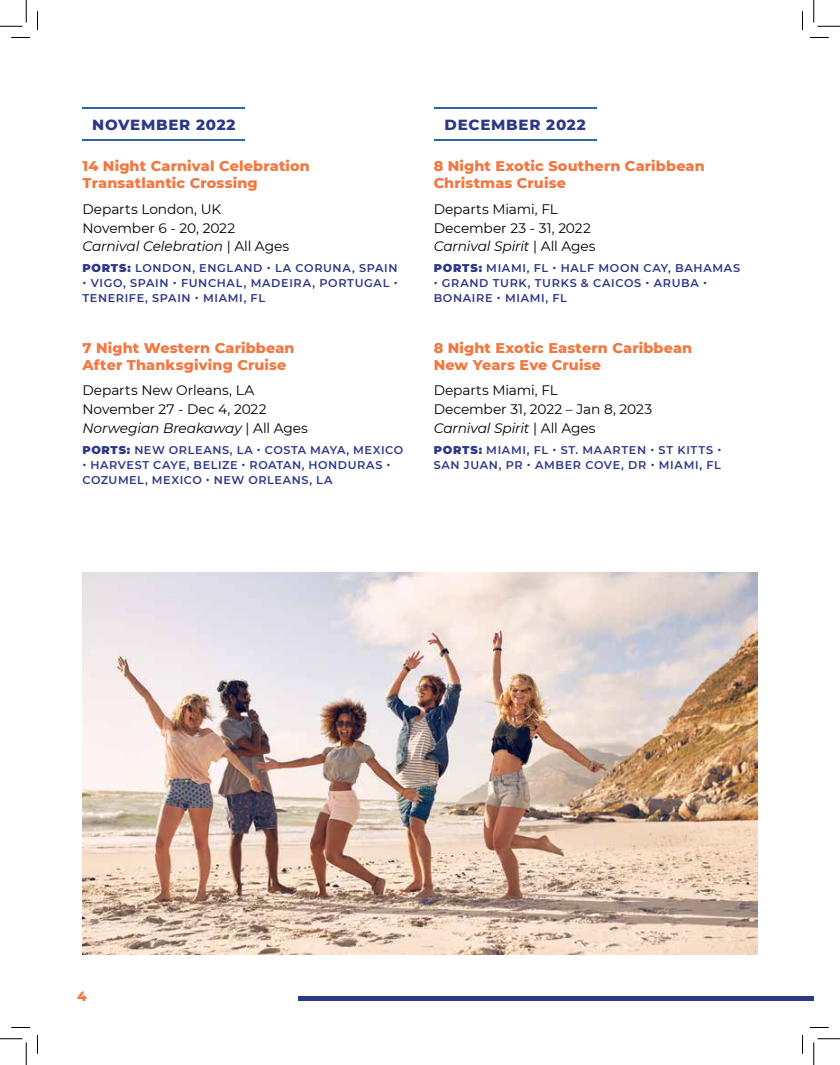
<style>
.page{position:relative;width:840px;height:1065px;background:#fff}
.page>*{position:absolute;margin:0;border:0;box-sizing:border-box;transform-origin:0 0}
.t1{font:800 15px "Montserrat";letter-spacing:.05em;color:#2d3887}
.t2{font:800 14.38px/17.2px "Montserrat";letter-spacing:.01em;color:#f27741}
.t3{font:13.75px/18.8px "Montserrat";letter-spacing:-.01em;color:#000}
.t4{font:800 13.75px "Montserrat";color:#f27741}
.t5{font:600 11.25px/15px "Montserrat";letter-spacing:.055em;color:#2d3887}
.s1{font-style:italic}
.s2{font-weight:900}
</style>
<div class="page">
<img style="left:82px;top:572px;width:675px;height:382px">
<hr style="left:82px;top:108px;width:163px;height:1px;background:#2d65ad">
<hr style="left:82px;top:139px;width:163px;height:1px;background:#2d65ad">
<hr style="left:434px;top:108px;width:163px;height:1px;background:#2d65ad">
<hr style="left:434px;top:139px;width:163px;height:1px;background:#2d65ad">
<div style="left:298px;top:996px;width:504px;height:5px;background:#2d3887"></div>
<div style="left:802px;top:996px;width:12px;height:5px;background:#2d3887"></div>
<svg style="left:11px;top:37px;width:19px;height:1px"></svg>
<svg style="left:810px;top:37px;width:19px;height:1px"></svg>
<svg style="left:11px;top:1027px;width:19px;height:1px"></svg>
<svg style="left:810px;top:1027px;width:19px;height:1px"></svg>
<svg style="left:37px;top:11px;width:1px;height:19px"></svg>
<svg style="left:37px;top:1035px;width:1px;height:19px"></svg>
<svg style="left:802px;top:11px;width:1px;height:19px"></svg>
<svg style="left:802px;top:1035px;width:1px;height:19px"></svg>
<svg style="left:0;top:0;width:27px;height:27px"></svg>
<svg style="left:0;top:1039px;width:27px;height:26px"></svg>
<svg style="left:814px;top:0;width:26px;height:27px"></svg>
<svg style="left:814px;top:1039px;width:26px;height:26px"></svg>
<h1 class="t1" style="left:92px;top:114px;width:145px">NOVEMBER 2022</h1>
<p class="t2" style="left:82px;top:157px;width:229px">14 Night Carnival Celebration<br>Transatlantic Crossing</p>
<p class="t3" style="left:82px;top:199px;width:208px">Departs London, UK<br>November 6 - 20, 2022<br><span class="s1">Carnival Celebration</span> | All Ages</p>
<p class="t5" style="left:82px;top:260px;width:317px"><span class="s2">PORTS:</span> LONDON, ENGLAND • LA CORUNA, SPAIN</p>
<p class="t5" style="left:82px;top:275px;width:317px">• VIGO, SPAIN • FUNCHAL, MADEIRA, PORTUGAL •<br>TENERIFE, SPAIN • MIAMI, FL</p>
<p class="t2" style="left:82px;top:338px;width:214px">7 Night Western Caribbean<br>After Thanksgiving Cruise</p>
<p class="t3" style="left:82px;top:381px;width:227px">Departs New Orleans, LA<br>November 27 - Dec 4, 2022<br><span class="s1">Norwegian Breakaway</span> | All Ages</p>
<p class="t5" style="left:82px;top:442px;width:322px"><span class="s2">PORTS:</span> NEW ORLEANS, LA • COSTA MAYA, MEXICO</p>
<p class="t5" style="left:82px;top:457px;width:309px">• HARVEST CAYE, BELIZE • ROATAN, HONDURAS •<br>COZUMEL, MEXICO • NEW ORLEANS, LA</p>
<h1 class="t1" style="left:445px;top:114px;width:143px">DECEMBER 2022</h1>
<p class="t2" style="left:434px;top:157px;width:273px">8 Night Exotic Southern Caribbean<br>Christmas Cruise</p>
<p class="t3" style="left:434px;top:199px;width:163px">Departs Miami, FL<br>December 23 - 31, 2022<br><span class="s1">Carnival Spirit</span> | All Ages</p>
<p class="t5" style="left:434px;top:260px;width:308px"><span class="s2">PORTS:</span> MIAMI, FL • HALF MOON CAY, BAHAMAS</p>
<p class="t5" style="left:434px;top:275px;width:275px">• GRAND TURK, TURKS &amp; CAICOS • ARUBA •<br>BONAIRE • MIAMI, FL</p>
<p class="t2" style="left:434px;top:338px;width:260px">8 Night Exotic Eastern Caribbean<br>New Years Eve Cruise</p>
<p class="t3" style="left:434px;top:381px;width:220px">Departs Miami, FL<br>December 31, 2022 – Jan 8, 2023<br><span class="s1">Carnival Spirit</span> | All Ages</p>
<p class="t5" style="left:434px;top:442px;width:289px"><span class="s2">PORTS:</span> MIAMI, FL • ST. MAARTEN • ST KITTS •<br>SAN JUAN, PR • AMBER COVE, DR • MIAMI, FL</p>
<p class="t4" style="left:77px;top:986px;width:11px">4</p>
</div>
